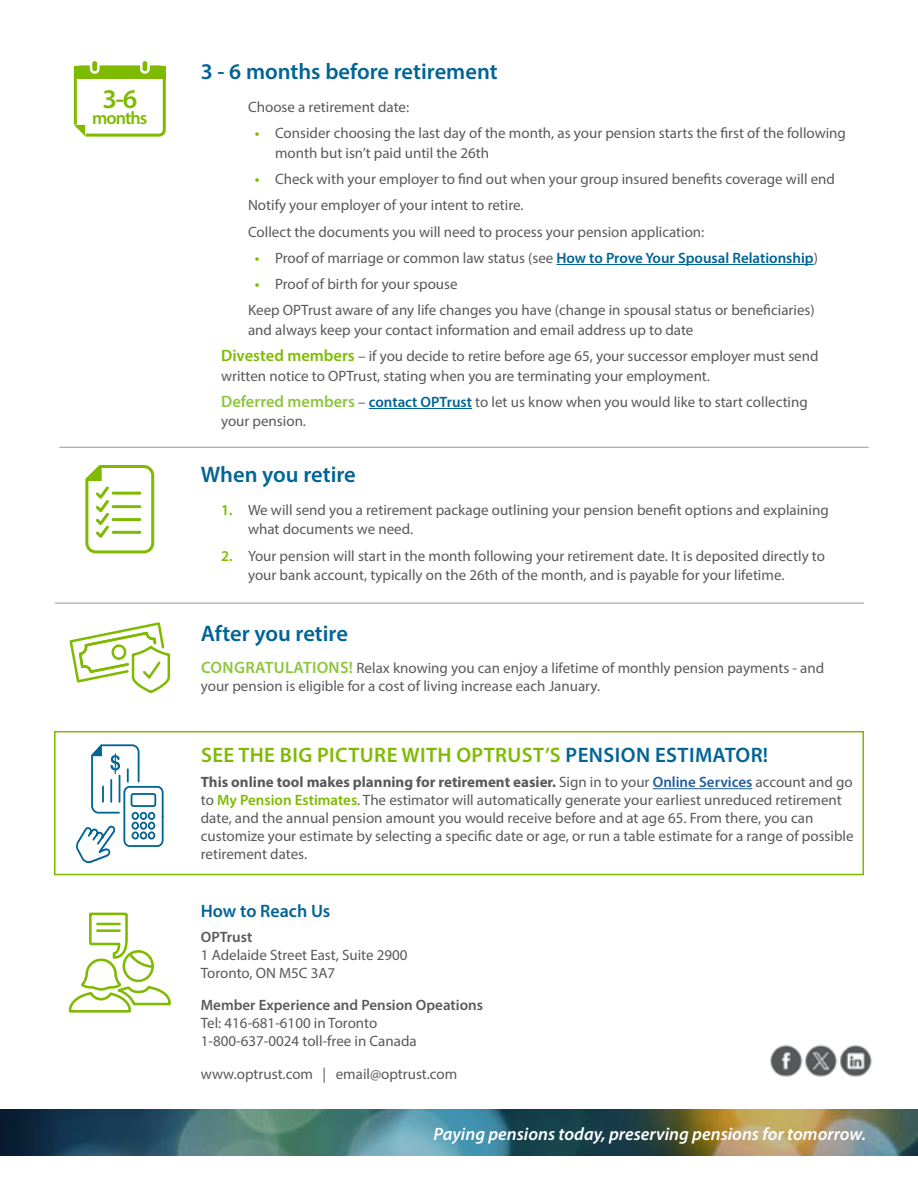
<style>
.page{position:relative;width:918px;height:1188px;background:#fff}
.page>*{position:absolute;margin:0;border:0;box-sizing:border-box;transform-origin:0 0}
.t1{font:600 27.15px "Myriad Pro";color:#7ebb00}
.t2{font:600 22.5px "Myriad Pro";color:#006495}
.t3{font:600 21px "Myriad Pro";letter-spacing:.02em;color:#7ebb00}
.t4{font:italic 600 18px "Myriad Pro";color:#fff}
.t5{font:600 18px "Myriad Pro";color:#006495}
.t6{font:600 18px "Myriad Pro";letter-spacing:-.05em;color:#7ebb00}
.t7{font:15px/18px "Myriad Pro";color:#58595b}
.t8{font:600 15px "Myriad Pro";color:#58595b}
.s1{font-weight:600;color:#7ebb00}
.s2{font-weight:600;color:#006495}
.s3{font-weight:600;font-size:16.5px;color:#7ebb00}
.s4{font-weight:600;font-size:16.5px;color:#8dc63f}
.s5{color:#006495}
.s6{font-weight:700}
.s7{font-weight:600;color:#215e9e}
.s8{font-weight:600;color:#7dba00}
</style>
<div class="page">
<div style="left:54px;top:731px;width:810px;height:144px;border:2px solid #7dba00"></div>
<svg style="left:73px;top:65px;width:93px;height:72px"></svg>
<div style="left:74px;top:66px;width:92px;height:12px;background:#7ebb00"></div>
<div style="left:91px;top:60px;width:7px;height:13px;background:#7ebb00;border-radius:4px"></div>
<div style="left:90px;top:59px;width:10px;height:15px;border:2px solid #fff;border-radius:4px"></div>
<div style="left:141px;top:60px;width:8px;height:13px;background:#7ebb00;border-radius:4px"></div>
<div style="left:140px;top:59px;width:10px;height:15px;border:2px solid #fff;border-radius:4px"></div>
<hr style="left:557px;top:264px;width:257px;height:1px;background:#006495">
<hr style="left:369px;top:408px;width:103px;height:1px;background:#006495">
<hr style="left:59px;top:447px;width:810px;height:1px;background:#939598">
<hr style="left:55px;top:603px;width:809px;height:1px;background:#939598">
<svg style="left:97px;top:465px;width:58px;height:89px"></svg>
<svg style="left:124px;top:622px;width:47px;height:72px"></svg>
<hr style="left:653px;top:788px;width:99px;height:1px;background:#215e9e">
<svg style="left:124px;top:912px;width:47px;height:101px"></svg>
<svg style="left:54px;top:467px;width:70px;height:546px"></svg>
<svg style="left:90px;top:743px;width:74px;height:105px"></svg>
<img style="left:0;top:1109px;width:918px;height:47px">
<img style="left:770px;top:1044px;width:102px;height:33px">
<h1 class="t1" style="left:102px;top:82px;width:36px">3-6</h1>
<p class="t6" style="left:92px;top:107px;width:57px">months</p>
<h2 class="t2" style="left:201px;top:57px;width:298px">3 - 6 months before retirement</h2>
<p class="t7" style="left:248px;top:98px;width:163px">Choose a retirement date:</p>
<p class="t7" style="left:275px;top:123px;width:572px;line-height:19.5px;text-indent:-20px"><span class="s1">•</span> Consider choosing the last day of the month, as your pension starts the first of the following month but isn’t paid until the 26th</p>
<p class="t7" style="left:248px;top:166px;width:588px;line-height:26.2px;text-indent:7px"><span class="s1">•</span> Check with your employer to find out when your group insured benefits coverage will end<br>Notify your employer of your intent to retire.<br>Collect the documents you will need to process your pension application:</p>
<p class="t7" style="left:255px;top:249px;width:565px"><span class="s1">•</span> Proof of marriage or common law status (see <span class="s2">How to Prove Your Spousal Relationship</span>)</p>
<p class="t7" style="left:248px;top:271px;width:568px;line-height:26.2px;text-indent:7px"><span class="s1">•</span> Proof of birth for your spouse<br>Keep OPTrust aware of any life changes you have (change in spousal status or beneficiaries)</p>
<p class="t7" style="left:221px;top:317px;width:599px;line-height:26.2px;text-indent:27px">and always keep your contact information and email address up to date<br><span class="s3">Divested members</span> – if you decide to retire before age 65, your successor employer must send</p>
<p class="t7" style="left:221px;top:362px;width:588px;line-height:26.2px">written notice to OPTrust, stating when you are terminating your employment.<br><span class="s4">Deferred members</span> – <span class="s2">contact OPTrust</span> to let us know when you would like to start collecting</p>
<p class="t7" style="left:221px;top:412px;width:86px">your pension.</p>
<h2 class="t2" style="left:201px;top:460px;width:157px">When you retire</h2>
<p class="t7" style="left:248px;top:500px;width:582px;line-height:19.5px;text-indent:-27px"><span class="s1">1.</span> We will send you a retirement package outlining your pension benefit options and explaining what documents we need.</p>
<p class="t7" style="left:248px;top:546px;width:578px;line-height:19.5px;text-indent:-27px"><span class="s1">2.</span> Your pension will start in the month following your retirement date. It is deposited directly to your bank account, typically on the 26th of the month, and is payable for your lifetime.</p>
<h2 class="t2" style="left:201px;top:620px;width:149px">After you retire</h2>
<p class="t7" style="left:201px;top:659px;width:625px"><span class="s4">CONGRATULATIONS!</span> Relax knowing you can enjoy a lifetime of monthly pension payments - and your pension is eligible for a cost of living increase each January.</p>
<h3 class="t3" style="left:201px;top:742px;width:569px">SEE THE BIG PICTURE WITH OPTRUST’S <span class="s5">PENSION ESTIMATOR!</span></h3>
<p class="t7" style="left:201px;top:773px;width:654px"><span class="s6">This online tool makes planning for retirement easier.</span> Sign in to your <span class="s7">Online Services</span> account and go to <span class="s8">My Pension Estimates</span>. The estimator will automatically generate your earliest unreduced retirement date, and the annual pension amount you would receive before and at age 65. From there, you can customize your estimate by selecting a specific date or age, or run a table estimate for a range of possible retirement dates.</p>
<p class="t5" style="left:201px;top:900px;width:131px">How to Reach Us</p>
<p class="t8" style="left:201px;top:927px;width:53px">OPTrust</p>
<p class="t7" style="left:201px;top:946px;width:208px">1 Adelaide Street East, Suite 2900<br>Toronto, ON M5C 3A7</p>
<p class="t8" style="left:201px;top:995px;width:284px">Member Experience and Pension Opeations</p>
<p class="t7" style="left:201px;top:1013px;width:217px">Tel: 416-681-6100 in Toronto<br>1-800-637-0024 toll-free in Canada</p>
<p class="t7" style="left:201px;top:1064px;width:258px">www.optrust.com | email@optrust.com</p>
<p class="t4" style="left:433px;top:1122px;width:434px">Paying pensions today, preserving pensions for tomorrow.</p>
</div>
